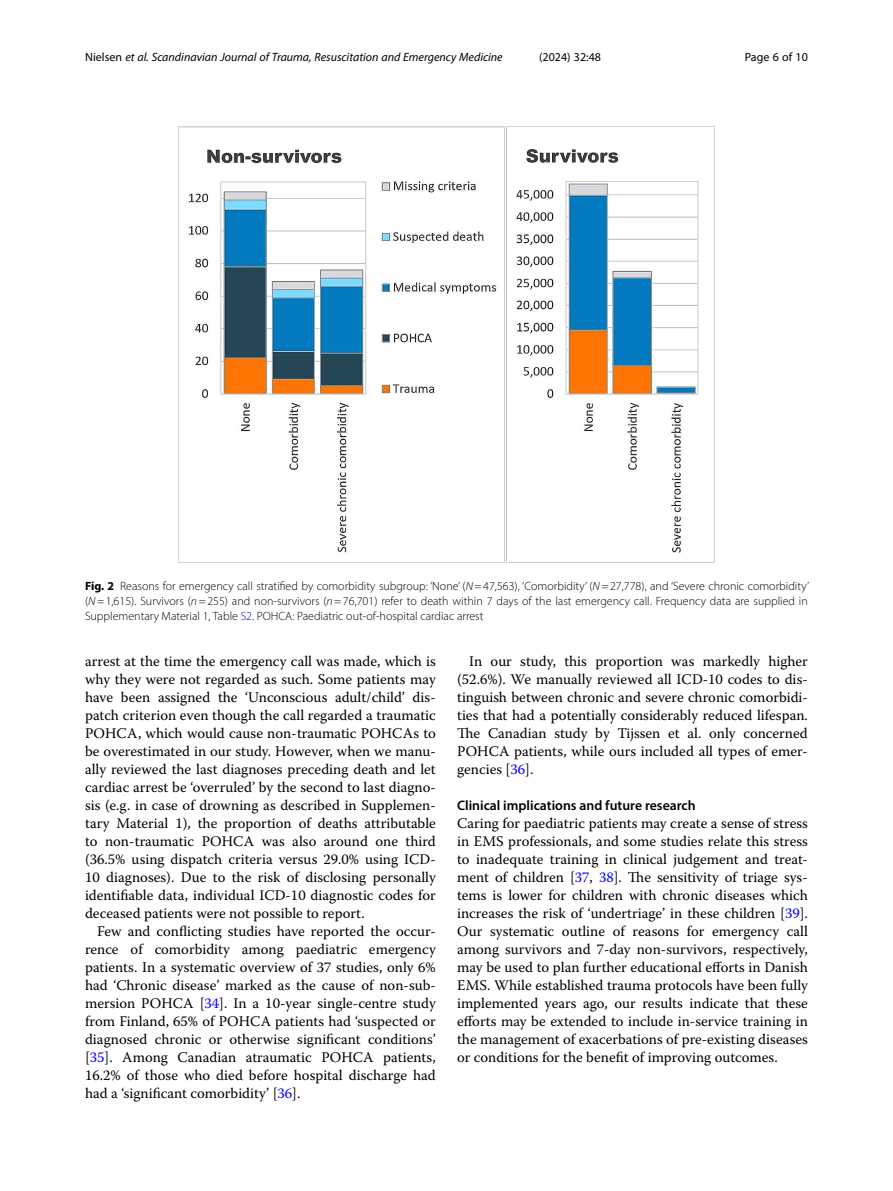
<style>
.page{position:relative;width:893px;height:1191px;background:#fff}
.page>*{position:absolute;margin:0;border:0;box-sizing:border-box;transform-origin:0 0}
.Body_Text{font:14.7px/18px "Warnock Pro";color:#000;text-align:justify}
.Body_Text_Indent{font:14.7px/18px "Warnock Pro";color:#000;text-align:justify}
.Head_2{font:600 13.8px "Myriad Pro";color:#000}
.Figure_Caption{font:300 12px/15px "Myriad Pro";color:#000;text-align:justify}
.t1{font:italic 12px "Myriad Pro";color:#000}
.t2{font:12px "Myriad Pro";color:#000}
.s1{font-style:normal}
.s2{font-weight:700}
.s3{font-style:italic}
.s4{color:#00f}
</style>
<div class="page">
<img style="left:178px;top:126px;width:536px;height:436px">
<p class="t1" style="left:85px;top:50px;width:419px"><span class="s1">Nielsen</span> et al. Scandinavian Journal of Trauma, Resuscitation and Emergency Medicine</p>
<p class="t2" style="left:539px;top:50px;width:63px">(2024) 32:48</p>
<p class="t2" style="left:745px;top:50px;width:65px">Page 6 of 10</p>
<p class="Figure_Caption" style="left:85px;top:578px;width:726px"><span class="s2">Fig. 2</span> Reasons for emergency call stratified by comorbidity subgroup: ‘None’ (<span class="s3">N</span>=47,563), ‘Comorbidity’ (<span class="s3">N</span>=27,778), and ‘Severe chronic comorbidity’ (<span class="s3">N</span>=1,615). Survivors (<span class="s3">n</span>=255) and non-survivors (<span class="s3">n</span>=76,701) refer to death within 7 days of the last emergency call. Frequency data are supplied in Supplementary Material 1, Table <span class="s4">S2</span>. POHCA: Paediatric out-of-hospital cardiac arrest</p>
<p class="Body_Text" style="left:85px;top:652px;width:352px">arrest at the time the emergency call was made, which is why they were not regarded as such. Some patients may have been assigned the ‘Unconscious adult/child’ dis&shy;patch criterion even though the call regarded a traumatic POHCA, which would cause non-traumatic POHCAs to be overestimated in our study. However, when we manu&shy;ally reviewed the last diagnoses preceding death and let cardiac arrest be ‘overruled’ by the second to last diagno&shy;sis (e.g. in case of drowning as described in Supplemen&shy;tary Material 1), the proportion of deaths attributable to non-traumatic POHCA was also around one third (36.5% using dispatch criteria versus 29.0% using ICD-10 diagnoses). Due to the risk of disclosing personally identifiable data, individual ICD-10 diagnostic codes for deceased patients were not possible to report.</p>
<p class="Body_Text_Indent" style="left:85px;top:922px;width:352px;text-indent:12px">Few and conflicting studies have reported the occur&shy;rence of comorbidity among paediatric emergency patients. In a systematic overview of 37 studies, only 6% had ‘Chronic disease’ marked as the cause of non-sub&shy;mersion POHCA [<span class="s4">34</span>]. In a 10-year single-centre study from Finland, 65% of POHCA patients had ‘suspected or diagnosed chronic or otherwise significant conditions’ [<span class="s4">35</span>]. Among Canadian atraumatic POHCA patients, 16.2% of those who died before hospital discharge had had a ‘significant comorbidity’ [<span class="s4">36</span>].</p>
<p class="Body_Text_Indent" style="left:457px;top:652px;width:352px;text-indent:12px">In our study, this proportion was markedly higher (52.6%). We manually reviewed all ICD-10 codes to dis&shy;tinguish between chronic and severe chronic comorbidi&shy;ties that had a potentially considerably reduced lifespan.<br>The Canadian study by Tijssen et al. only concerned POHCA patients, while ours included all types of emer&shy;gencies [<span class="s4">36</span>].</p>
<p class="Head_2" style="left:457px;top:797px;width:240px">Clinical implications and future research</p>
<p class="Body_Text" style="left:457px;top:814px;width:352px">Caring for paediatric patients may create a sense of stress in EMS professionals, and some studies relate this stress to inadequate training in clinical judgement and treat&shy;ment of children [<span class="s4">37</span>, <span class="s4">38</span>]. The sensitivity of triage sys&shy;tems is lower for children with chronic diseases which increases the risk of ‘undertriage’ in these children [<span class="s4">39</span>].<br>Our systematic outline of reasons for emergency call among survivors and 7-day non-survivors, respectively, may be used to plan further educational efforts in Danish EMS. While established trauma protocols have been fully implemented years ago, our results indicate that these efforts may be extended to include in-service training in the management of exacerbations of pre-existing diseases or conditions for the benefit of improving outcomes.</p>
</div>
